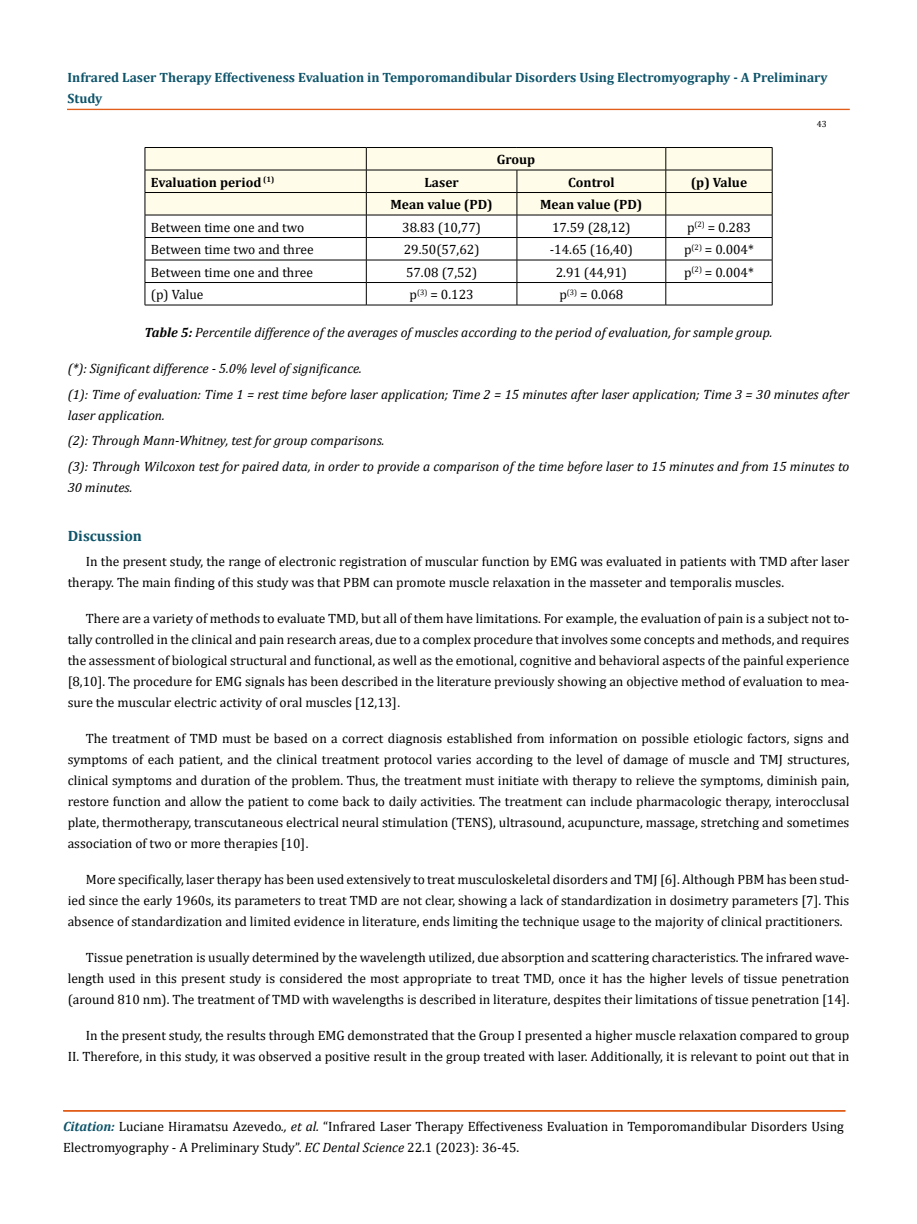
<style>
.page{position:relative;width:917px;height:1224px;background:#fff}
.page>*{position:absolute;margin:0;border:0;box-sizing:border-box;transform-origin:0 0}
.t1{font:700 15px "Cambria";color:#0e546a}
.t2{font:13.5px/21px "Cambria";color:#000;text-align:justify}
.t3{font:italic 13.5px/25.5px "Cambria";color:#000}
.t4{font:700 13.5px/21px "Cambria";color:#0e546a}
.t5{font:700 13.5px "Cambria";color:#000}
.t6{font:9px "Cambria";color:#000}
.s1{font-weight:700}
.s2{font-family:"Calibri"}
.s3{font-weight:700;font-style:italic;color:#0e546a}
.s4{font-style:italic}
</style>
<div class="page">
<div style="left:67px;top:109px;width:782px;height:1px;border:1px solid #e05d1a"></div>
<div style="left:63px;top:1111px;width:782px;height:1px;border:1px solid #e05d1a"></div>
<hr style="left:145px;top:147px;width:221px;height:1px;background:#000">
<hr style="left:366px;top:147px;width:151px;height:1px;background:#000">
<hr style="left:517px;top:147px;width:148px;height:1px;background:#000">
<hr style="left:665px;top:147px;width:107px;height:1px;background:#000">
<svg style="left:145px;top:148px;width:628px;height:157px"></svg>
<hr style="left:145px;top:305px;width:221px;height:1px;background:#000">
<hr style="left:366px;top:305px;width:151px;height:1px;background:#000">
<hr style="left:517px;top:305px;width:148px;height:1px;background:#000">
<hr style="left:665px;top:305px;width:107px;height:1px;background:#000">
<p class="t4" style="left:68px;top:67px;width:761px">Infrared Laser Therapy Effectiveness Evaluation in Temporomandibular Disorders Using Electromyography - A Preliminary<br>Study</p>
<p class="t5" style="left:496px;top:150px;width:40px">Group</p>
<p class="t6" style="left:816px;top:118px;width:11px">43</p>
<p class="t5" style="left:151px;top:172px;width:125px">Evaluation period <sup>(1)</sup></p>
<p class="t5" style="left:424px;top:172px;width:36px">Laser</p>
<p class="t5" style="left:568px;top:172px;width:48px">Control</p>
<p class="t5" style="left:690px;top:172px;width:58px">(p) Value</p>
<p class="t5" style="left:390px;top:195px;width:104px">Mean value (PD)</p>
<p class="t5" style="left:540px;top:195px;width:104px">Mean value (PD)</p>
<p class="t2" style="left:151px;top:216px;width:155px">Between time one and two</p>
<p class="t2" style="left:402px;top:216px;width:80px">38.83 (10,77)</p>
<p class="t2" style="left:552px;top:216px;width:80px">17.59 (28,12)</p>
<p class="t2" style="left:687px;top:216px;width:65px">p<sup>(2)</sup> = 0.283</p>
<p class="t2" style="left:151px;top:239px;width:164px">Between time two and three</p>
<p class="t2" style="left:404px;top:239px;width:77px">29.50(57,62)</p>
<p class="t2" style="left:549px;top:239px;width:85px">-14.65 (16,40)</p>
<p class="t2" style="left:684px;top:239px;width:71px">p<sup>(2)</sup> = 0.004*</p>
<p class="t2" style="left:151px;top:261px;width:163px">Between time one and three</p>
<p class="t2" style="left:406px;top:261px;width:73px">57.08 (7,52)</p>
<p class="t2" style="left:555px;top:261px;width:73px">2.91 (44,91)</p>
<p class="t2" style="left:684px;top:261px;width:71px">p<sup>(2)</sup> = 0.004*</p>
<p class="t2" style="left:151px;top:284px;width:54px">(p) Value</p>
<p class="t2" style="left:409px;top:284px;width:65px">p<sup>(3)</sup> = 0.123</p>
<p class="t2" style="left:559px;top:284px;width:65px">p<sup>(3)</sup> = 0.068</p>
<p class="t3" style="left:145px;top:319px;width:629px"><span class="s1">Table 5:</span> Percentile difference of the averages of muscles according to the period of evaluation, for sample group.</p>
<p class="t3" style="left:68px;top:355px;width:783px">(*): Significant difference - 5.0% level of significance.<br>(1): Time of evaluation: Time 1 = rest time before laser application; Time 2 = 15 minutes after laser application; Time 3 = 30 minutes after</p>
<p class="t3" style="left:68px;top:402px;width:783px">laser application.<br>(2): Through Mann-Whitney, test for group comparisons.<br>(3): Through Wilcoxon test for paired data, in order to provide a comparison of the time before laser to 15 minutes and from 15 minutes to</p>
<p class="t3" style="left:68px;top:474px;width:66px">30 minutes.</p>
<p class="t1" style="left:68px;top:525px;width:76px">Discussion</p>
<p class="t2" style="left:68px;top:551px;width:783px;text-indent:18px">In the present study, the range of electronic registration of muscular function by EMG was evaluated in patients with TMD after laser therapy. The main finding of this study was that PBM can promote muscle relaxation in the masseter and temporalis muscles.</p>
<p class="t2" style="left:68px;top:608px;width:783px;text-indent:18px">There are a variety of methods to evaluate TMD, but all of them have limitations. For example, the evaluation of pain is a subject not to&shy;tally controlled in the clinical and pain research areas, due to a complex procedure that involves some concepts and methods, and requires the assessment of biological structural and functional, as well as the emotional, cognitive and behavioral aspects of the painful experience [8,10]. The procedure for EMG signals has been described in the literature previously showing an objective method of evaluation to mea&shy;sure the muscular electric activity of oral muscles [12,13]<span class="s2">.</span></p>
<p class="t2" style="left:68px;top:728px;width:783px;text-indent:18px">The treatment of TMD must be based on a correct diagnosis established from information on possible etiologic factors, signs and symptoms of each patient, and the clinical treatment protocol varies according to the level of damage of muscle and TMJ structures, clinical symptoms and duration of the problem. Thus, the treatment must initiate with therapy to relieve the symptoms, diminish pain, restore function and allow the patient to come back to daily activities. The treatment can include pharmacologic therapy, interocclusal plate, thermotherapy, transcutaneous electrical neural stimulation (TENS), ultrasound, acupuncture, massage, stretching and sometimes association of two or more therapies [10]<span class="s2">.</span></p>
<p class="t2" style="left:68px;top:869px;width:783px;text-indent:18px">More specifically, laser therapy has been used extensively to treat musculoskeletal disorders and TMJ [6]. Although PBM has been stud&shy;ied since the early 1960s, its parameters to treat TMD are not clear, showing a lack of standardization in dosimetry parameters [7]. This absence of standardization and limited evidence in literature, ends limiting the technique usage to the majority of clinical practitioners.</p>
<p class="t2" style="left:68px;top:947px;width:783px;text-indent:18px">Tissue penetration is usually determined by the wavelength utilized, due absorption and scattering characteristics. The infrared wave&shy;length used in this present study is considered the most appropriate to treat TMD, once it has the higher levels of tissue penetration (around 810 nm). The treatment of TMD with wavelengths is described in literature, despites their limitations of tissue penetration [14].</p>
<p class="t2" style="left:68px;top:1025px;width:783px;text-align:right">In the present study, the results through EMG demonstrated that the Group I presented a higher muscle relaxation compared to group<br>II. Therefore, in this study, it was observed a positive result in the group treated with laser. Additionally, it is relevant to point out that in</p>
<p class="t2" style="left:63px;top:1116px;width:782px"><span class="s3">Citation:</span> Luciane Hiramatsu Azevedo<span class="s4">., et al.</span> “Infrared Laser Therapy Effectiveness Evaluation in Temporomandibular Disorders Using<br>Electromyography - A Preliminary Study”. <span class="s4">EC Dental Science</span> 22.1 (2023): 36-45.</p>
</div>
